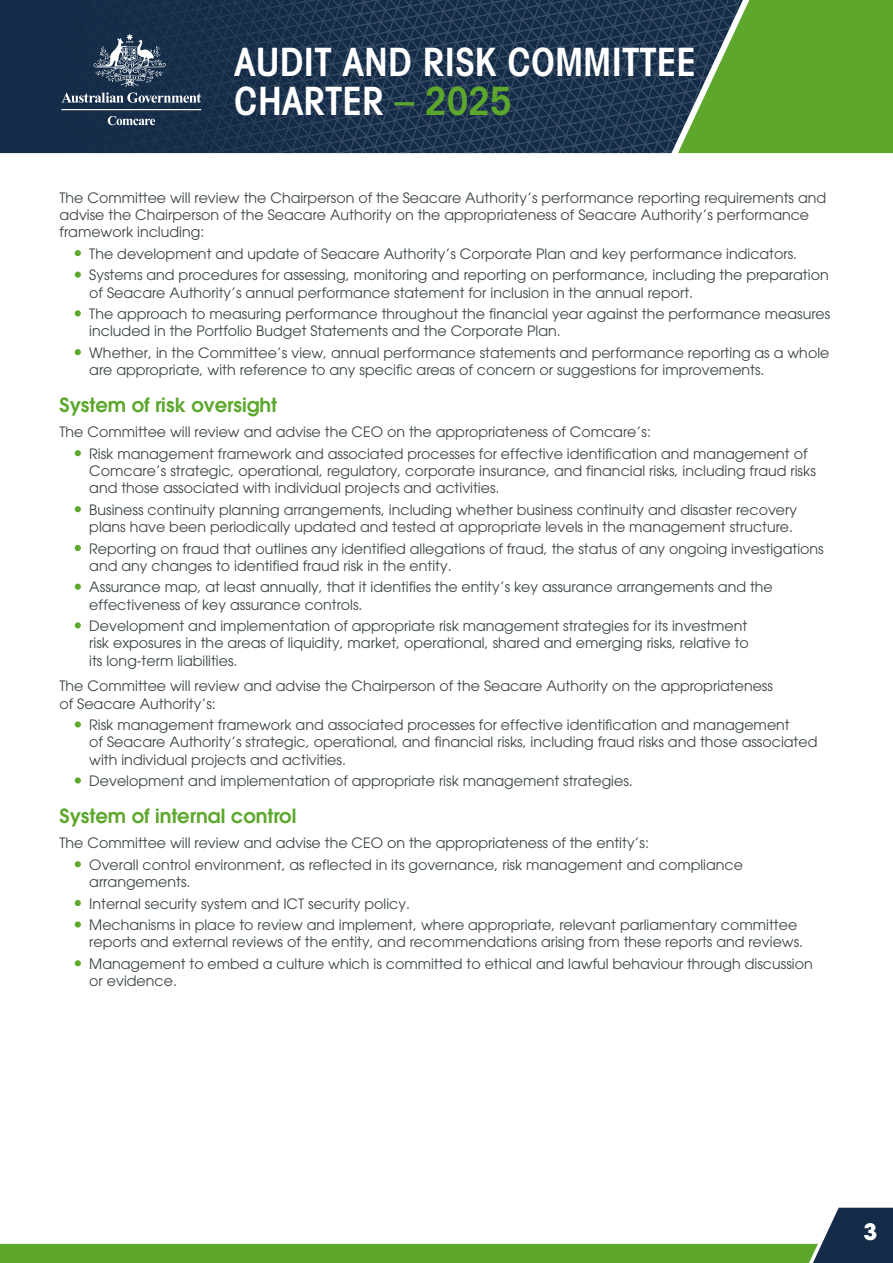
<style>
.page{position:relative;width:893px;height:1263px;background:#fff}
.page>*{position:absolute;margin:0;border:0;box-sizing:border-box;transform-origin:0 0}
.t1{font:600 condensed 39px/39px "Avant Garde";color:#fff}
.t2{font:700 22.5px "Avant Garde";color:#fff}
.t3{font:600 19.5px "Avant Garde";color:#5ca72c}
.Bullets_Green{font:14.25px/17.2px "Avant Garde";color:#3b4544}
.Body{font:14.25px/17.2px "Avant Garde";color:#3b4544}
.s1{color:#5ca72c}
.s2{font-weight:700;font-size:15px;color:#5ca72c}
</style>
<div class="page">
<svg style="left:0;top:0;width:893px;height:153px;background:#2e4e4a"></svg>
<svg style="left:0;top:1208px;width:893px;height:55px"></svg>
<h1 class="t1" style="left:234px;top:42px;width:463px">AUDIT AND RISK COMMITTEE<br>CHARTER <span class="s1">– 2025</span></h1>
<p class="Body" style="left:60px;top:189px;width:768px">The Committee will review the Chairperson of the Seacare Authority’s performance reporting requirements and advise the Chairperson of the Seacare Authority on the appropriateness of Seacare Authority’s performance framework including:</p>
<p class="Bullets_Green" style="left:72px;top:245px;width:726px"><span class="s2">•</span> The development and update of Seacare Authority’s Corporate Plan and key performance indicators.</p>
<p class="Bullets_Green" style="left:89px;top:266px;width:741px;text-indent:-17px"><span class="s2">•</span> Systems and procedures for assessing, monitoring and reporting on performance, including the preparation of Seacare Authority’s annual performance statement for inclusion in the annual report.</p>
<p class="Bullets_Green" style="left:89px;top:305px;width:742px;text-indent:-17px"><span class="s2">•</span> The approach to measuring performance throughout the financial year against the performance measures included in the Portfolio Budget Statements and the Corporate Plan.</p>
<p class="Bullets_Green" style="left:89px;top:344px;width:742px;text-indent:-17px"><span class="s2">•</span> Whether, in the Committee’s view, annual performance statements and performance reporting as a whole are appropriate, with reference to any specific areas of concern or suggestions for improvements.</p>
<h4 class="t3" style="left:60px;top:392px;width:219px">System of risk oversight</h4>
<p class="Body" style="left:60px;top:423px;width:593px">The Committee will review and advise the CEO on the appropriateness of Comcare’s:</p>
<p class="Bullets_Green" style="left:89px;top:445px;width:728px;text-indent:-17px"><span class="s2">•</span> Risk management framework and associated processes for effective identification and management of<br>Comcare’s strategic, operational, regulatory, corporate insurance, and financial risks, including fraud risks and those associated with individual projects and activities.</p>
<p class="Bullets_Green" style="left:72px;top:501px;width:726px;text-align:right"><span class="s2">•</span> Business continuity planning arrangements, including whether business continuity and disaster recovery plans have been periodically updated and tested at appropriate levels in the management structure.</p>
<p class="Bullets_Green" style="left:89px;top:540px;width:736px;text-indent:-17px"><span class="s2">•</span> Reporting on fraud that outlines any identified allegations of fraud, the status of any ongoing investigations and any changes to identified fraud risk in the entity.</p>
<p class="Bullets_Green" style="left:89px;top:578px;width:685px;text-indent:-17px"><span class="s2">•</span> Assurance map, at least annually, that it identifies the entity’s key assurance arrangements and the effectiveness of key assurance controls.</p>
<p class="Bullets_Green" style="left:89px;top:617px;width:661px;text-align:justify;text-indent:-17px"><span class="s2">•</span> Development and implementation of appropriate risk management strategies for its investment risk exposures in the areas of liquidity, market, operational, shared and emerging risks, relative to its long‑term liabilities.</p>
<p class="Body" style="left:60px;top:677px;width:715px">The Committee will review and advise the Chairperson of the Seacare Authority on the appropriateness of Seacare Authority’s:</p>
<p class="Bullets_Green" style="left:89px;top:716px;width:730px;text-indent:-17px"><span class="s2">•</span> Risk management framework and associated processes for effective identification and management<br>of Seacare Authority’s strategic, operational, and financial risks, including fraud risks and those associated with individual projects and activities.</p>
<p class="Bullets_Green" style="left:72px;top:772px;width:562px"><span class="s2">•</span> Development and implementation of appropriate risk management strategies.</p>
<h4 class="t3" style="left:60px;top:803px;width:238px">System of internal control</h4>
<p class="Body" style="left:60px;top:834px;width:591px">The Committee will review and advise the CEO on the appropriateness of the entity’s:</p>
<p class="Bullets_Green" style="left:89px;top:856px;width:655px;text-indent:-17px"><span class="s2">•</span> Overall control environment, as reflected in its governance, risk management and compliance arrangements.</p>
<p class="Bullets_Green" style="left:72px;top:895px;width:339px"><span class="s2">•</span> Internal security system and ICT security policy.</p>
<p class="Bullets_Green" style="left:89px;top:916px;width:715px;text-indent:-17px"><span class="s2">•</span> Mechanisms in place to review and implement, where appropriate, relevant parliamentary committee reports and external reviews of the entity, and recommendations arising from these reports and reviews.</p>
<p class="Bullets_Green" style="left:89px;top:955px;width:725px;text-indent:-17px"><span class="s2">•</span> Management to embed a culture which is committed to ethical and lawful behaviour through discussion or evidence.</p>
<h2 class="t2" style="left:864px;top:1217px;width:15px">3</h2>
</div>
